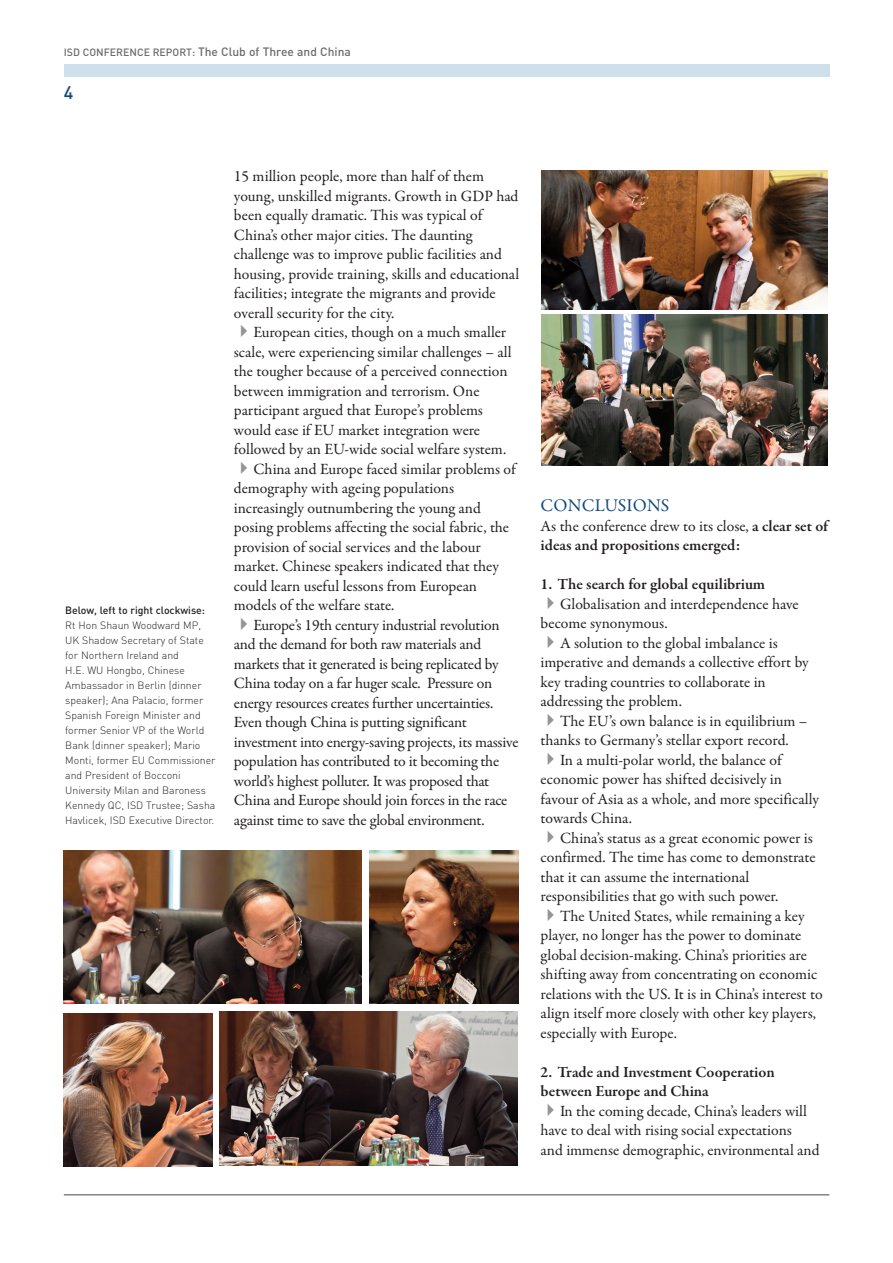
<style>
.page{position:relative;width:893px;height:1263px;background:#fff}
.page>*{position:absolute;margin:0;border:0;box-sizing:border-box;transform-origin:0 0}
.t1{font:18px "Garamond Premr Pro";letter-spacing:.005em;color:#144a7c}
.t2{font:500 18px "DIN";color:#144a7c}
.t3{font:15.75px/19.5px "Garamond Premr Pro";letter-spacing:-.005em;color:#231f20}
.t4{font:600 15.75px/19.5px "Garamond Premr Pro";color:#231f20}
.t5{font:500 12px "DIN";color:#6c6d70}
.t6{font:300 10.5px/15px "DIN";color:#231f20}
.t7{font:500 10.5px "DIN";color:#231f20}
.s1{font-size:10.5px}
.s2{color:#939598}
.s3{font-weight:400}
</style>
<div class="page">
<div style="left:64px;top:64px;width:765px;height:13px;background:#cee0ec"></div>
<hr style="left:64px;top:1194px;width:765px;height:2px;background:#808285">
<img style="left:542px;top:170px;width:286px;height:139px">
<img style="left:542px;top:315px;width:286px;height:151px">
<img style="left:64px;top:850px;width:297px;height:153px">
<img style="left:370px;top:850px;width:149px;height:153px">
<img style="left:220px;top:1012px;width:297px;height:153px">
<img style="left:64px;top:1013px;width:149px;height:153px">
<p class="t5" style="left:64px;top:47px;width:289px"><span class="s1">ISD CONFERENCE REPORT:</span> The Club of Three and China</p>
<p class="t2" style="left:64px;top:86px;width:11px">4</p>
<p class="t7" style="left:65px;top:607px;width:141px">Below, left to right clockwise:</p>
<p class="t6" style="left:65px;top:619px;width:152px">Rt Hon Shaun Woodward MP,<br>UK Shadow Secretary of State for Northern Ireland and<br>H.E. WU Hongbo, Chinese<br>Ambassador in Berlin (dinner speaker); Ana Palacio, former<br>Spanish Foreign Minister and former Senior VP of the World<br>Bank (dinner speaker); Mario<br>Monti, former EU Commissioner and President of Bocconi<br>University Milan and Baroness<br>Kennedy QC, ISD Trustee; Sasha<br>Havlicek, ISD Executive Director.</p>
<p class="t3" style="left:234px;top:168px;width:287px">15 million people, more than half of them young, unskilled migrants. Growth in GDP had been equally dramatic. This was typical of China’s other major cities. The daunting challenge was to improve public facilities and housing, provide training, skills and educational facilities; integrate the migrants and provide overall security for the city.</p>
<p class="t3" style="left:234px;top:324px;width:279px"><span class="s2">✔</span>European cities, though on a much smaller scale, were experiencing similar challenges – all the tougher because of a perceived connection between immigration and terrorism. One participant argued that Europe’s problems would ease if EU market integration were followed by an EU-wide social welfare system.</p>
<p class="t3" style="left:234px;top:461px;width:283px"><span class="s2">✔</span>China and Europe faced similar problems of demography with ageing populations increasingly outnumbering the young and posing problems affecting the social fabric, the provision of social services and the labour market. Chinese speakers indicated that they could learn useful lessons from European models of the welfare state.</p>
<p class="t3" style="left:234px;top:617px;width:286px"><span class="s2">✔</span>Europe’s 19th century industrial revolution and the demand for both raw materials and markets that it generated is being replicated by China today on a far huger scale. Pressure on energy resources creates further uncertainties.<br>Even though China is putting significant investment into energy-saving projects, its massive population has contributed to it becoming the world’s highest polluter. It was proposed that China and Europe should join forces in the race against time to save the global environment.</p>
<p class="t1" style="left:540px;top:499px;width:130px">CONCLUSIONS</p>
<p class="t4" style="left:540px;top:518px;width:289px"><span class="s3">As the conference drew to its close,</span> a clear set of ideas and propositions emerged:</p>
<p class="t4" style="left:540px;top:576px;width:226px">1. The search for global equilibrium</p>
<p class="t3" style="left:540px;top:596px;width:260px"><span class="s2">✔</span>Globalisation and interdependence have become synonymous.</p>
<p class="t3" style="left:540px;top:635px;width:270px"><span class="s2">✔</span>A solution to the global imbalance is imperative and demands a collective effort by key trading countries to collaborate in addressing the problem.</p>
<p class="t3" style="left:540px;top:713px;width:268px"><span class="s2">✔</span>The EU’s own balance is in equilibrium – thanks to Germany’s stellar export record.</p>
<p class="t3" style="left:540px;top:752px;width:280px"><span class="s2">✔</span>In a multi-polar world, the balance of economic power has shifted decisively in favour of Asia as a whole, and more specifically towards China.</p>
<p class="t3" style="left:540px;top:830px;width:276px"><span class="s2">✔</span>China’s status as a great economic power is confirmed. The time has come to demonstrate that it can assume the international responsibilities that go with such power.</p>
<p class="t3" style="left:540px;top:908px;width:283px"><span class="s2">✔</span>The United States, while remaining a key player, no longer has the power to dominate global decision-making. China’s priorities are shifting away from concentrating on economic relations with the US. It is in China’s interest to align itself more closely with other key players, especially with Europe.</p>
<p class="t4" style="left:540px;top:1064px;width:236px">2. Trade and Investment Cooperation between Europe and China</p>
<p class="t3" style="left:540px;top:1103px;width:280px"><span class="s2">✔</span>In the coming decade, China’s leaders will have to deal with rising social expectations<br>and immense demographic, environmental and</p>
</div>
